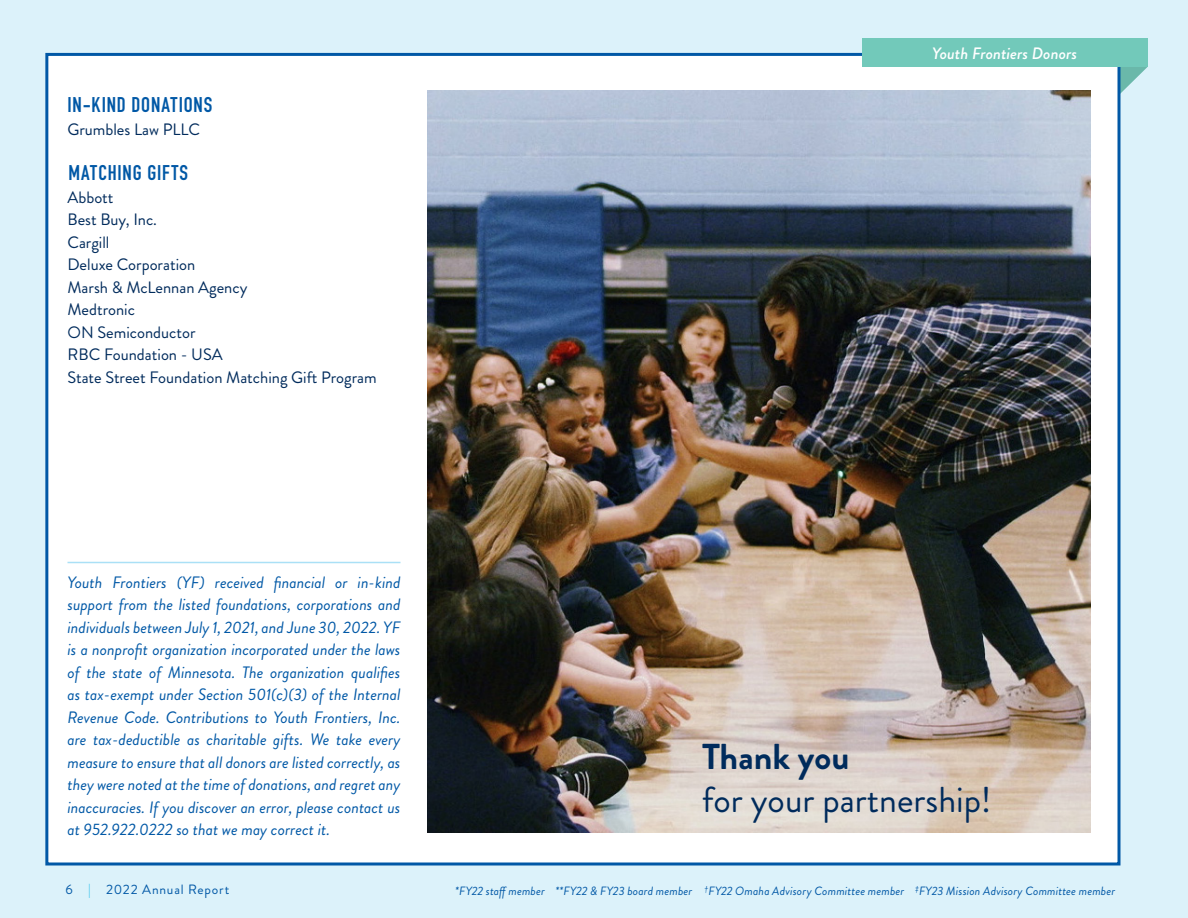
<style>
.page{position:relative;width:1188px;height:918px;background:#dcf2fa}
.page>*{position:absolute;margin:0;border:0;box-sizing:border-box;transform-origin:0 0}
.t1{font:36px "Brandon Grotesque";color:#002b5c}
.t2{font:700 36px "Brandon Grotesque";color:#002b5c}
.t3{font:700 21px "DIN Condensed";letter-spacing:.04em;color:#0158a6}
.Copy{font:italic 16.5px/22.5px "Brandon Grotesque";color:#0158a6;text-align:justify}
.Copy-2{font:16.5px "Brandon Grotesque";color:#002b5c}
.t4{font:italic 500 16.5px "Brandon Grotesque";color:#fff}
.t5{font:13.5px "Brandon Grotesque";letter-spacing:.06em;color:#0158a6}
.t6{font:italic 12px "Brandon Grotesque";letter-spacing:.01em;color:#0158a6}
.s1{color:#44c7ee}
</style>
<div class="page">
<svg style="left:1120px;top:67px;width:28px;height:29px"></svg>
<div style="left:45px;top:53px;width:1075px;height:813px;background:#fff;border:3px solid #0158a6"></div>
<div style="left:862px;top:39px;width:286px;height:28px;background:#72c9ba"></div>
<hr style="left:68px;top:562px;width:332px;height:1px;background:#aae0f6">
<img style="left:428px;top:90px;width:663px;height:742px">
<p class="t3" style="left:68px;top:91px;width:146px">IN-KIND DONATIONS</p>
<p class="Copy-2" style="left:68px;top:118px;width:134px">Grumbles Law PLLC</p>
<p class="t3" style="left:68px;top:158px;width:121px">MATCHING GIFTS</p>
<p class="Copy-2" style="left:68px;top:186px;width:48px">Abbott</p>
<p class="Copy-2" style="left:68px;top:208px;width:91px">Best Buy, Inc.</p>
<p class="Copy-2" style="left:68px;top:231px;width:43px">Cargill</p>
<p class="Copy-2" style="left:68px;top:253px;width:129px">Deluxe Corporation</p>
<p class="Copy-2" style="left:68px;top:276px;width:181px">Marsh &amp; McLennan Agency</p>
<p class="Copy-2" style="left:68px;top:298px;width:69px">Medtronic</p>
<p class="Copy-2" style="left:68px;top:321px;width:130px">ON Semiconductor</p>
<p class="Copy-2" style="left:68px;top:343px;width:157px">RBC Foundation - USA</p>
<p class="Copy-2" style="left:68px;top:366px;width:311px">State Street Foundation Matching Gift Program</p>
<p class="t4" style="left:932px;top:42px;width:146px">Youth Frontiers Donors</p>
<p class="Copy" style="left:68px;top:571px;width:335px">Youth Frontiers (YF) received financial or in-kind support from the listed foundations, corporations and individuals between July 1, 2021, and June 30, 2022. YF is a nonprofit organization incorporated under the laws of the state of Minnesota. The organization qualifies as tax-exempt under Section 501(c)(3) of the Internal Revenue Code. Contributions to Youth Frontiers, Inc. are tax-deductible as charitable gifts. We take every measure to ensure that all donors are listed correctly, as they were noted at the time of donations, and regret any inaccuracies. If you discover an error, please contact us at 952.922.0222 so that we may correct it.</p>
<p class="t5" style="left:66px;top:880px;width:166px">6 <span class="s1">|</span> 2022 Annual Report</p>
<p class="t2" style="left:702px;top:731px;width:149px">Thank you</p>
<p class="t1" style="left:702px;top:775px;width:291px">for your partnership!</p>
<p class="t6" style="left:455px;top:883px;width:662px">*FY22 staff member **FY22 &amp; FY23 board member <sup>†</sup>FY22 Omaha Advisory Committee member <sup>‡</sup>FY23 Mission Advisory Committee member</p>
</div>
